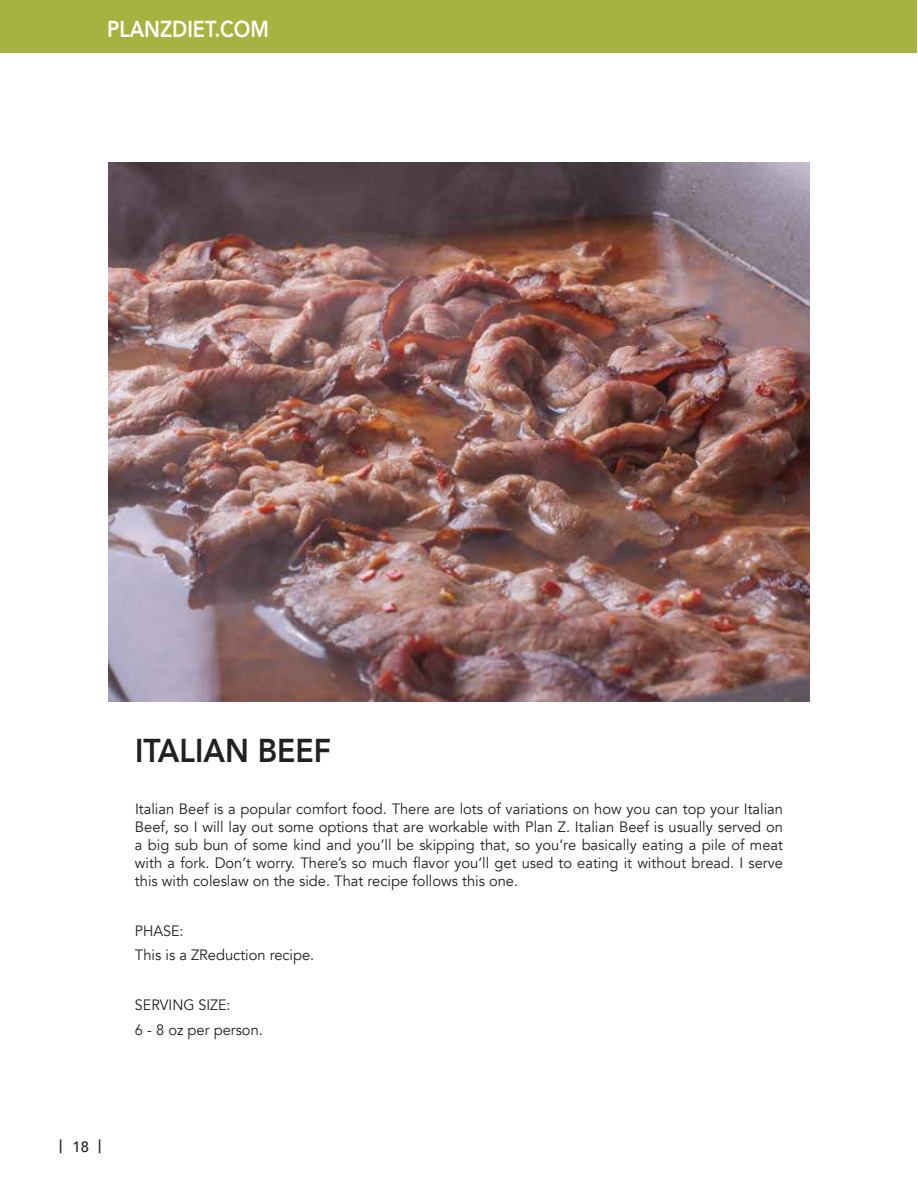
<style>
.page{position:relative;width:918px;height:1188px;background:#fff}
.page>*{position:absolute;margin:0;border:0;box-sizing:border-box;transform-origin:0 0}
.t1{font:800 33px "Avenir";color:#231f20;scale:.91 1}
.t2{font:800 23.1px "Avenir";color:#fff;scale:.86 1}
.t3{font:500 18px "Avenir";color:#231f20}
.t4{font:15px/18px "Avenir";color:#231f20;text-align:justify}
.t5{font:15px/24.8px "Avenir";color:#231f20;scale:.95 1}
.s1{font-size:15px}
</style>
<div class="page">
<div style="left:1px;top:0;width:916px;height:52px;background:#a6b340"></div>
<img style="left:108px;top:162px;width:702px;height:540px">
<h2 class="t2" style="left:107px;top:11px;width:190px">PLANZDIET.COM</h2>
<h1 class="t1" style="left:135px;top:725px;width:217px">ITALIAN BEEF</h1>
<p class="t4" style="left:135px;top:800px;width:650px">Italian Beef is a popular comfort food. There are lots of variations on how you can top your Italian Beef, so I will lay out some options that are workable with Plan Z. Italian Beef is usually served on a big sub bun of some kind and you’ll be skipping that, so you’re basically eating a pile of meat with a fork. Don’t worry. There’s so much flavor you’ll get used to eating it without bread. I serve this with coleslaw on the side. That recipe follows this one.</p>
<p class="t5" style="left:135px;top:918px;width:190px">PHASE:<br>This is a ZReduction recipe.</p>
<p class="t5" style="left:135px;top:993px;width:136px">SERVING SIZE:<br>6 - 8 oz per person.</p>
<p class="t3" style="left:59px;top:1132px;width:44px">| <span class="s1">18</span> |</p>
</div>
